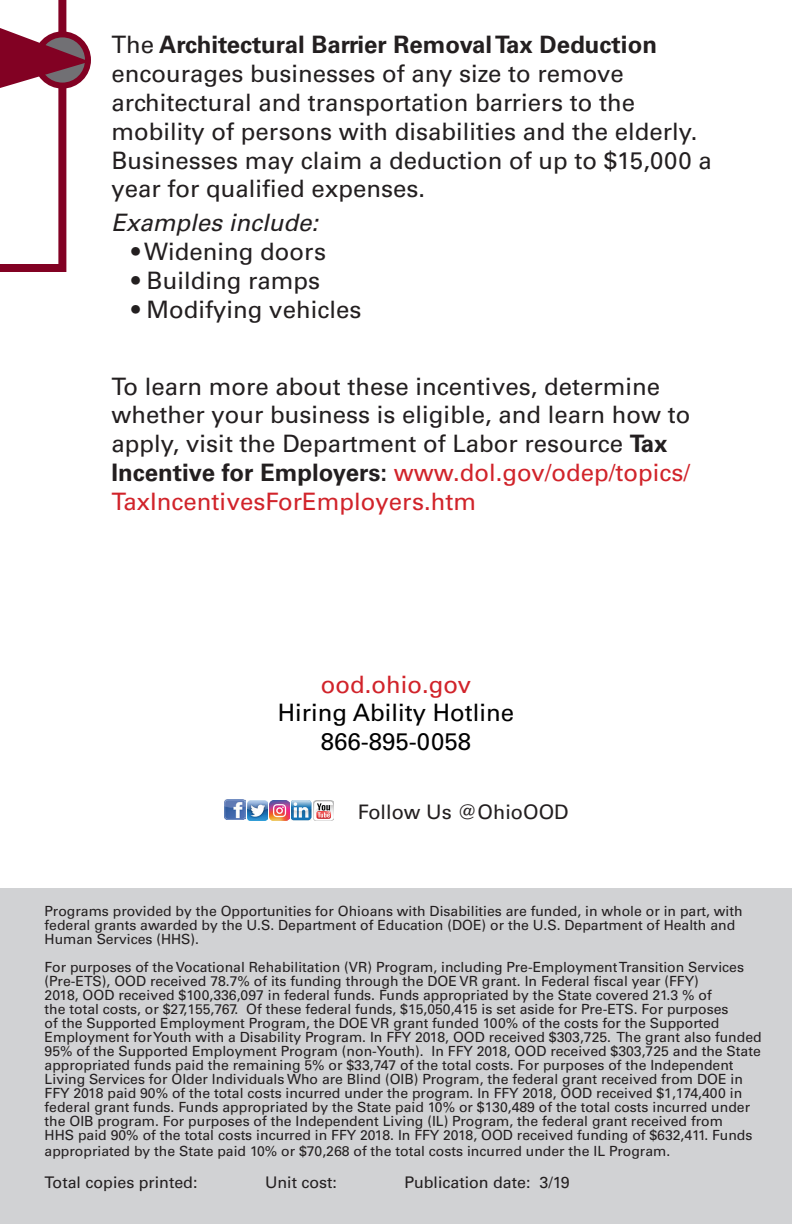
<style>
.page{position:relative;width:792px;height:1224px;background:#fff}
.page>*{position:absolute;margin:0;border:0;box-sizing:border-box;transform-origin:0 0}
.t1{font:24px/28.8px "Univers LT Std";color:#231f20}
.t2{font:24px/28.8px "Univers LT Std";color:#000;text-align:center}
.t3{font:italic 24px "Univers LT Std";color:#231f20}
.t4{font:24px "Univers LT Std";color:#d1232a}
.t5{font:20px "Univers LT Std";color:#231f20}
.t6{font:16px "Univers LT Std";color:#231f20}
.t7{font:14px/14px "Univers LT Std";color:#231f20}
.s1{font-weight:700}
.s2{color:#d1232a}
</style>
<div class="page">
<img style="left:225px;top:799px;width:20px;height:20px">
<img style="left:269px;top:800px;width:20px;height:20px">
<img style="left:291px;top:800px;width:21px;height:20px">
<img style="left:247px;top:800px;width:20px;height:20px">
<img style="left:314px;top:800px;width:20px;height:20px">
<div style="left:0;top:888px;width:792px;height:132px;background:#d1d2d4"></div>
<div style="left:0;top:944px;width:792px;height:280px;background:#d1d2d4"></div>
<svg style="left:0;top:0;width:90px;height:272px"></svg>
<p class="t1" style="left:112px;top:31px;width:602px">The <span class="s1">Architectural Barrier Removal Tax Deduction </span>encourages businesses of any size to remove architectural and transportation barriers to the mobility of persons with disabilities and the elderly.<br>Businesses may claim a deduction of up to $15,000 a year for qualified expenses.</p>
<h1 class="t3" style="left:112px;top:209px;width:208px">Examples include:</h1>
<h1 class="t1" style="left:132px;top:237px;width:196px">• Widening doors</h1>
<h1 class="t1" style="left:132px;top:266px;width:190px">• Building ramps</h1>
<h1 class="t1" style="left:132px;top:295px;width:231px">• Modifying vehicles</h1>
<p class="t1" style="left:112px;top:372px;width:580px">To learn more about these incentives, determine whether your business is eligible, and learn how to apply, visit the Department of Labor resource <span class="s1">Tax Incentive for Employers:</span> <span class="s2">www.dol.gov/odep/topics/ TaxIncentivesForEmployers.htm</span></p>
<h1 class="t4" style="left:321px;top:670px;width:152px">ood.ohio.gov</h1>
<h1 class="t2" style="left:278px;top:699px;width:238px">Hiring Ability Hotline<br>866-895-0058</h1>
<h2 class="t5" style="left:358px;top:800px;width:213px">Follow Us @OhioOOD</h2>
<p class="t7" style="left:45px;top:904px;width:700px">Programs provided by the Opportunities for Ohioans with Disabilities are funded, in whole or in part, with federal grants awarded by the U.S. Department of Education (DOE) or the U.S. Department of Health and<br>Human Services (HHS).</p>
<p class="t7" style="left:45px;top:960px;width:719px">For purposes of the Vocational Rehabilitation (VR) Program, including Pre-Employment Transition Services (Pre-ETS), OOD received 78.7% of its funding through the DOE VR grant. In Federal fiscal year (FFY)<br>2018, OOD received $100,336,097 in federal funds. Funds appropriated by the State covered 21.3 % of<br>the total costs, or $27,155,767. Of these federal funds, $15,050,415 is set aside for Pre-ETS. For purposes<br>of the Supported Employment Program, the DOE VR grant funded 100% of the costs for the Supported Employment for Youth with a Disability Program. In FFY 2018, OOD received $303,725. The grant also funded 95% of the Supported Employment Program (non-Youth). In FFY 2018, OOD received $303,725 and the State appropriated funds paid the remaining 5% or $33,747 of the total costs. For purposes of the Independent Living Services for Older Individuals Who are Blind (OIB) Program, the federal grant received from DOE in FFY 2018 paid 90% of the total costs incurred under the program. In FFY 2018, OOD received $1,174,400 in federal grant funds. Funds appropriated by the State paid 10% or $130,489 of the total costs incurred under the OIB program. For purposes of the Independent Living (IL) Program, the federal grant received from<br>HHS paid 90% of the total costs incurred in FFY 2018. In FFY 2018, OOD received funding of $632,411. Funds</p>
<p class="t7" style="left:45px;top:1144px;width:627px">appropriated by the State paid 10% or $70,268 of the total costs incurred under the IL Program.</p>
<p class="t6" style="left:45px;top:1173px;width:154px">Total copies printed:</p>
<p class="t6" style="left:265px;top:1173px;width:73px">Unit cost:</p>
<p class="t6" style="left:405px;top:1173px;width:166px">Publication date: 3/19</p>
</div>
